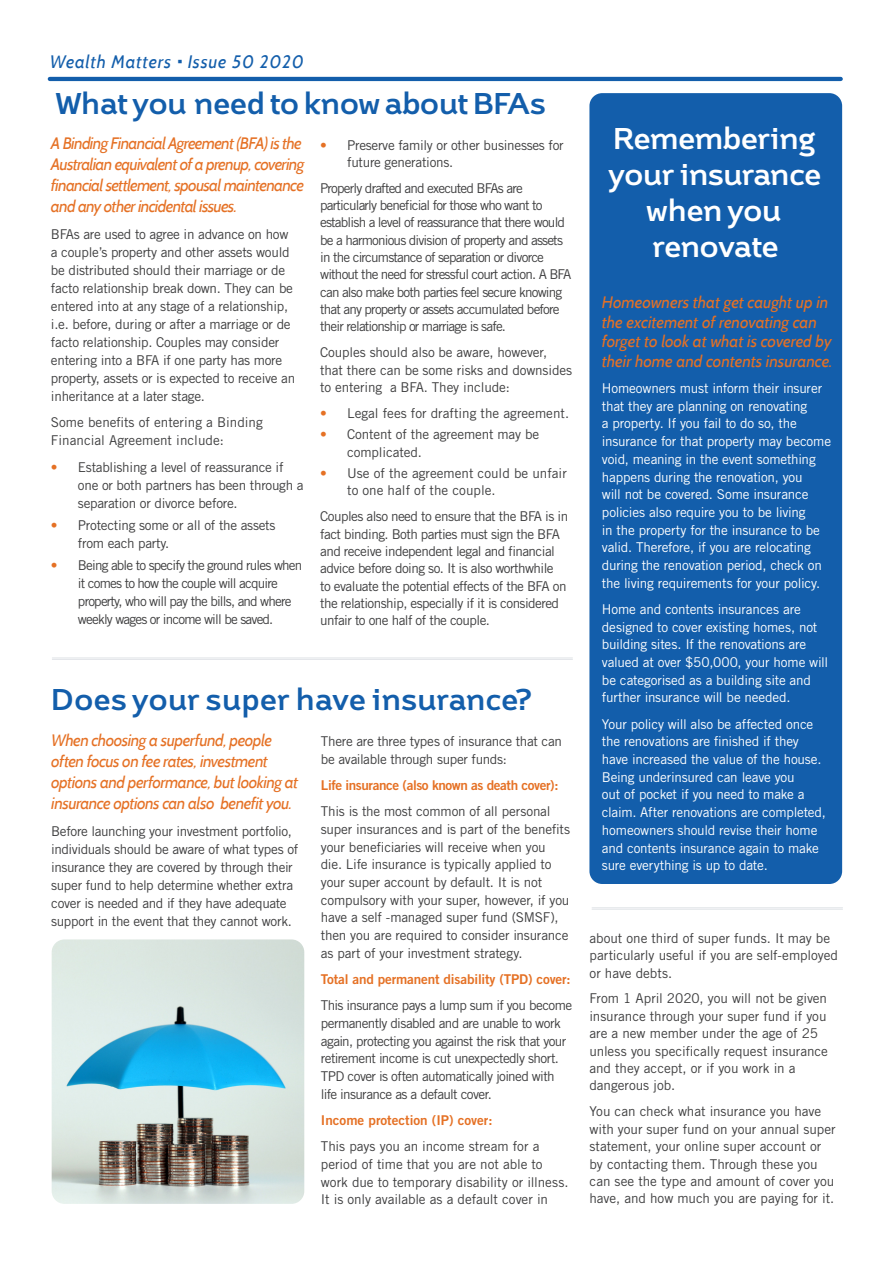
<style>
.page{position:relative;width:893px;height:1263px;background:#fff}
.page>*{position:absolute;margin:0;border:0;box-sizing:border-box;transform-origin:0 0}
.Title_-_Article{font:700 30px/36px "Brisko Sans";letter-spacing:-.02em;color:#fff;text-align:center}
.Title_-_Article-2{font:700 30px "Brisko Sans";letter-spacing:.01em;color:#135eab}
.Title_-_Article-3{font:700 30px "Brisko Sans";letter-spacing:-.01em;color:#135eab}
.t1{font:italic 18px "Cabin";letter-spacing:.045em;color:#135eab}
.Body_Text{font:italic 16.5px/21px "Cabin";letter-spacing:-.03em;color:#e57125}
.Body_Text-2{font:italic 16.5px/19.5px "Cabin";color:#e57125}
.Body_Text-3{font:13.5px/18px "Trade Gothic LT Std";letter-spacing:-.02em;color:#3e3e3f}
.Body_Text-4{font:13.5px/17.7px "Trade Gothic LT Std";letter-spacing:-.015em;color:#fff}
.Body_Text-5{font:13.5px/17.2px "Trade Gothic LT Std";letter-spacing:-.06em;color:#3e3e3f}
.Body_Text-6{font:13.5px/17.2px "Trade Gothic LT Std";letter-spacing:-.04em;color:#3e3e3f}
.Body_Text-7{font:13.5px/17.7px "Trade Gothic LT Std";letter-spacing:-.045em;color:#3e3e3f}
.Body_Text-8{font:13.5px/18px "Trade Gothic LT Std";color:#3e3e3f}
.Body_Text-9{font:13.5px "Trade Gothic LT Std Bd 2";letter-spacing:-.01em;color:#e57125}
.Body_Text-10{font:13.5px "Trade Gothic LT Std Bd 2";letter-spacing:-.03em;color:#e57125}
.s1{color:#e57125}
</style>
<div class="page">
<div style="left:589px;top:93px;width:253px;height:791px;background:#135eab;border-radius:13px"></div>
<hr style="left:50px;top:77px;width:791px;height:4px;background:#135eab">
<img style="left:52px;top:939px;width:252px;height:265px">
<hr style="left:52px;top:659px;width:520px;height:1px;background:#e0e3e7">
<hr style="left:52px;top:658px;width:520px;height:1px;background:#e0e3e7">
<hr style="left:592px;top:909px;width:250px;height:1px;background:#e0e3e7">
<hr style="left:592px;top:907px;width:250px;height:1px;background:#e0e3e7">
<p class="t1" style="left:50px;top:51px;width:255px">Wealth Matters Issue 50 2020</p>
<p class="Title_-_Article-3" style="left:56px;top:84px;width:491px">What you need to know about BFAs</p>
<p class="Body_Text" style="left:51px;top:133px;width:255px">A Binding Financial Agreement (BFA) is the Australian equivalent of a prenup, covering financial settlement, spousal maintenance and any other incidental issues.</p>
<p class="Body_Text-3" style="left:51px;top:225px;width:246px">BFAs are used to agree in advance on how a couple’s property and other assets would be distributed should their marriage or de facto relationship break down. They can be entered into at any stage of a relationship, i.e. before, during or after a marriage or de facto relationship. Couples may consider entering into a BFA if one party has more property, assets or is expected to receive an inheritance at a later stage.</p>
<p class="Body_Text-8" style="left:51px;top:413px;width:213px">Some benefits of entering a Binding<br>Financial Agreement include:</p>
<p class="Body_Text-3" style="left:78px;top:458px;width:227px;text-indent:-27px"><span class="s1">•</span> Establishing a level of reassurance if one or both partners has been through a separation or divorce before.</p>
<p class="Body_Text-3" style="left:78px;top:516px;width:199px;text-indent:-27px"><span class="s1">•</span> Protecting some or all of the assets from each party.</p>
<p class="Body_Text-5" style="left:78px;top:556px;width:226px;line-height:18px;text-indent:-27px"><span class="s1">•</span> Being able to specify the ground rules when it comes to how the couple will acquire property, who will pay the bills, and where weekly wages or income will be saved.</p>
<p class="Body_Text-3" style="left:347px;top:136px;width:218px;line-height:17.2px;text-indent:-27px"><span class="s1">•</span> Preserve family or other businesses for future generations.</p>
<p class="Body_Text-5" style="left:320px;top:179px;width:253px">Properly drafted and executed BFAs are particularly beneficial for those who want to establish a level of reassurance that there would be a harmonious division of property and assets in the circumstance of separation or divorce without the need for stressful court action. A BFA can also make both parties feel secure knowing that any property or assets accumulated before their relationship or marriage is safe.</p>
<p class="Body_Text-3" style="left:320px;top:343px;width:253px;line-height:17.4px">Couples should also be aware, however, that there can be some risks and downsides to entering a BFA. They include:</p>
<p class="Body_Text-8" style="left:320px;top:404px;width:250px"><span class="s1">•</span> Legal fees for drafting the agreement.</p>
<p class="Body_Text-3" style="left:347px;top:426px;width:194px;line-height:17.2px;text-indent:-27px"><span class="s1">•</span> Content of the agreement may be complicated.</p>
<p class="Body_Text-8" style="left:347px;top:464px;width:221px;line-height:17.4px;text-indent:-27px"><span class="s1">•</span> Use of the agreement could be unfair to one half of the couple.</p>
<p class="Body_Text-6" style="left:320px;top:508px;width:250px">Couples also need to ensure that the BFA is in fact binding. Both parties must sign the BFA and receive independent legal and financial advice before doing so. It is also worthwhile<br>to evaluate the potential effects of the BFA on the relationship, especially if it is considered unfair to one half of the couple.</p>
<p class="Title_-_Article-2" style="left:51px;top:681px;width:483px">Does your super have insurance?</p>
<p class="Body_Text" style="left:51px;top:730px;width:248px">When choosing a superfund, people often focus on fee rates, investment options and performance, but looking at insurance options can also benefit you.</p>
<p class="Body_Text-3" style="left:51px;top:822px;width:248px">Before launching your investment portfolio, individuals should be aware of what types of insurance they are covered by through their super fund to help determine whether extra cover is needed and if they have adequate support in the event that they cannot work.</p>
<p class="Body_Text-3" style="left:321px;top:732px;width:243px">There are three types of insurance that can be available through super funds:</p>
<p class="Body_Text-10" style="left:321px;top:777px;width:239px">Life insurance (also known as death cover):</p>
<p class="Body_Text-3" style="left:321px;top:802px;width:251px">This is the most common of all personal super insurances and is part of the benefits your beneficiaries will receive when you die. Life insurance is typically applied to your super account by default. It is not compulsory with your super, however, if you have a self -managed super fund (SMSF), then you are required to consider insurance as part of your investment strategy.</p>
<p class="Body_Text-9" style="left:321px;top:971px;width:251px">Total and permanent disability (TPD) cover:</p>
<p class="Body_Text-7" style="left:321px;top:996px;width:253px">This insurance pays a lump sum if you become permanently disabled and are unable to work again, protecting you against the risk that your retirement income is cut unexpectedly short.<br>TPD cover is often automatically joined with life insurance as a default cover.</p>
<p class="Body_Text-9" style="left:321px;top:1112px;width:173px">Income protection (IP) cover:</p>
<p class="Body_Text-3" style="left:321px;top:1137px;width:249px">This pays you an income stream for a period of time that you are not able to work due to temporary disability or illness.<br>It is only available as a default cover in</p>
<p class="Title_-_Article" style="left:608px;top:120px;width:214px">Remembering your insurance when you renovate</p>
<p class="Body_Text-2" style="left:602px;top:293px;width:232px">Homeowners that get caught up in the excitement of renovating can forget to look at what is covered by their home and contents insurance.</p>
<p class="Body_Text-4" style="left:602px;top:379px;width:231px">Homeowners must inform their insurer that they are planning on renovating<br>a property. If you fail to do so, the insurance for that property may become void, meaning in the event something happens during the renovation, you<br>will not be covered. Some insurance policies also require you to be living<br>in the property for the insurance to be valid. Therefore, if you are relocating during the renovation period, check on the living requirements for your policy.</p>
<p class="Body_Text-4" style="left:602px;top:600px;width:228px">Home and contents insurances are designed to cover existing homes, not building sites. If the renovations are valued at over $50,000, your home will be categorised as a building site and further insurance will be needed.</p>
<p class="Body_Text-4" style="left:602px;top:715px;width:225px">Your policy will also be affected once the renovations are finished if they have increased the value of the house.<br>Being underinsured can leave you<br>out of pocket if you need to make a claim. After renovations are completed, homeowners should revise their home and contents insurance again to make sure everything is up to date.</p>
<p class="Body_Text-3" style="left:589px;top:929px;width:250px;line-height:17.4px">about one third of super funds. It may be particularly useful if you are self-employed or have debts.</p>
<p class="Body_Text-3" style="left:589px;top:990px;width:240px;line-height:17.4px">From 1 April 2020, you will not be given insurance through your super fund if you are a new member under the age of 25 unless you specifically request insurance and they accept, or if you work in a dangerous job.</p>
<p class="Body_Text-3" style="left:589px;top:1103px;width:248px;line-height:17.4px">You can check what insurance you have with your super fund on your annual super statement, your online super account or by contacting them. Through these you can see the type and amount of cover you have, and how much you are paying for it.</p>
</div>
